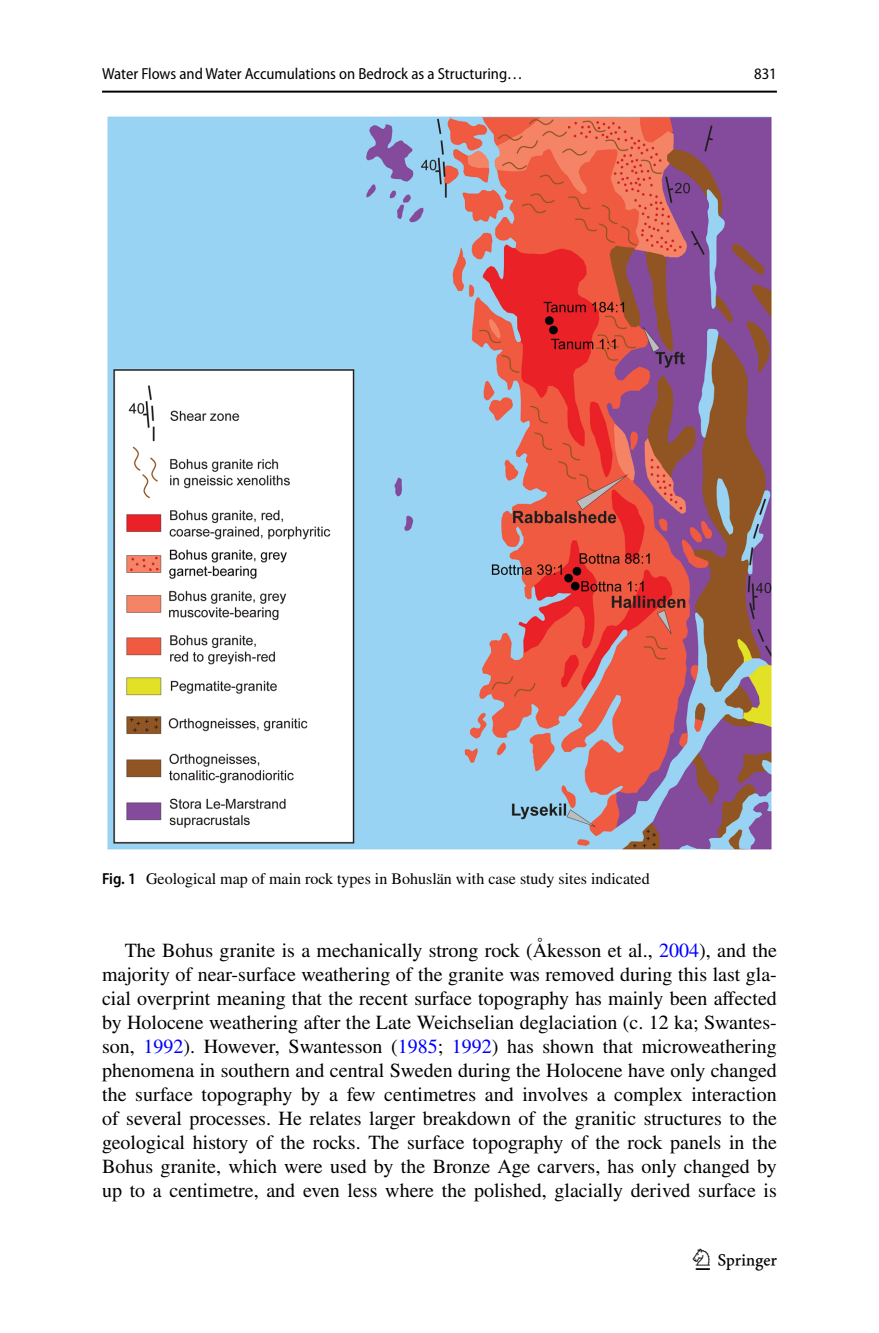
<style>
.page{position:relative;width:879px;height:1333px;background:#fff}
.page>*{position:absolute;margin:0;border:0;box-sizing:border-box;transform-origin:0 0}
.t1{font:30px "Springnew Regular 2";color:#000}
.t2{font:20px/24px "STIX";color:#000;text-align:justify}
.t3{font:16px "STIX";color:#000}
.t4{font:16px "Myriad Pro Semi Cn 3";color:#000}
.t5{font:semi-condensed 16px "Myriad Pro";color:#000}
.s1{font-family:"Myriad Pro";font-weight:600;font-stretch:semi-condensed}
.s2{color:#00f}
</style>
<div class="page">
<hr style="left:102px;top:91px;width:675px;height:2px;background:#000">
<img style="left:108px;top:116px;width:663px;height:733px">
<p class="t4" style="left:102px;top:65px;width:422px">Water Flows and Water Accumulations on Bedrock as a Structuring…</p>
<p class="t5" style="left:754px;top:65px;width:24px">831</p>
<p class="t3" style="left:102px;top:867px;width:549px"><span class="s1">Fig. 1</span> Geological map of main rock types in Bohuslän with case study sites indicated</p>
<p class="t2" style="left:102px;top:939px;width:676px;text-indent:23px">The Bohus granite is a mechanically strong rock (Åkesson et al., <span class="s2">2004</span>), and the majority of near-surface weathering of the granite was removed during this last gla&shy;cial overprint meaning that the recent surface topography has mainly been affected by Holocene weathering after the Late Weichselian deglaciation (c. 12 ka; Swantes&shy;son, <span class="s2">1992</span>). However, Swantesson (<span class="s2">1985</span>; <span class="s2">1992</span>) has shown that microweathering phenomena in southern and central Sweden during the Holocene have only changed the surface topography by a few centimetres and involves a complex interaction of several processes. He relates larger breakdown of the granitic structures to the geological history of the rocks. The surface topography of the rock panels in the Bohus granite, which were used by the Bronze Age carvers, has only changed by up to a centimetre, and even less where the polished, glacially derived surface is</p>
<h1 class="t1" style="left:696px;top:1248px;width:83px">1 3</h1>
</div>
